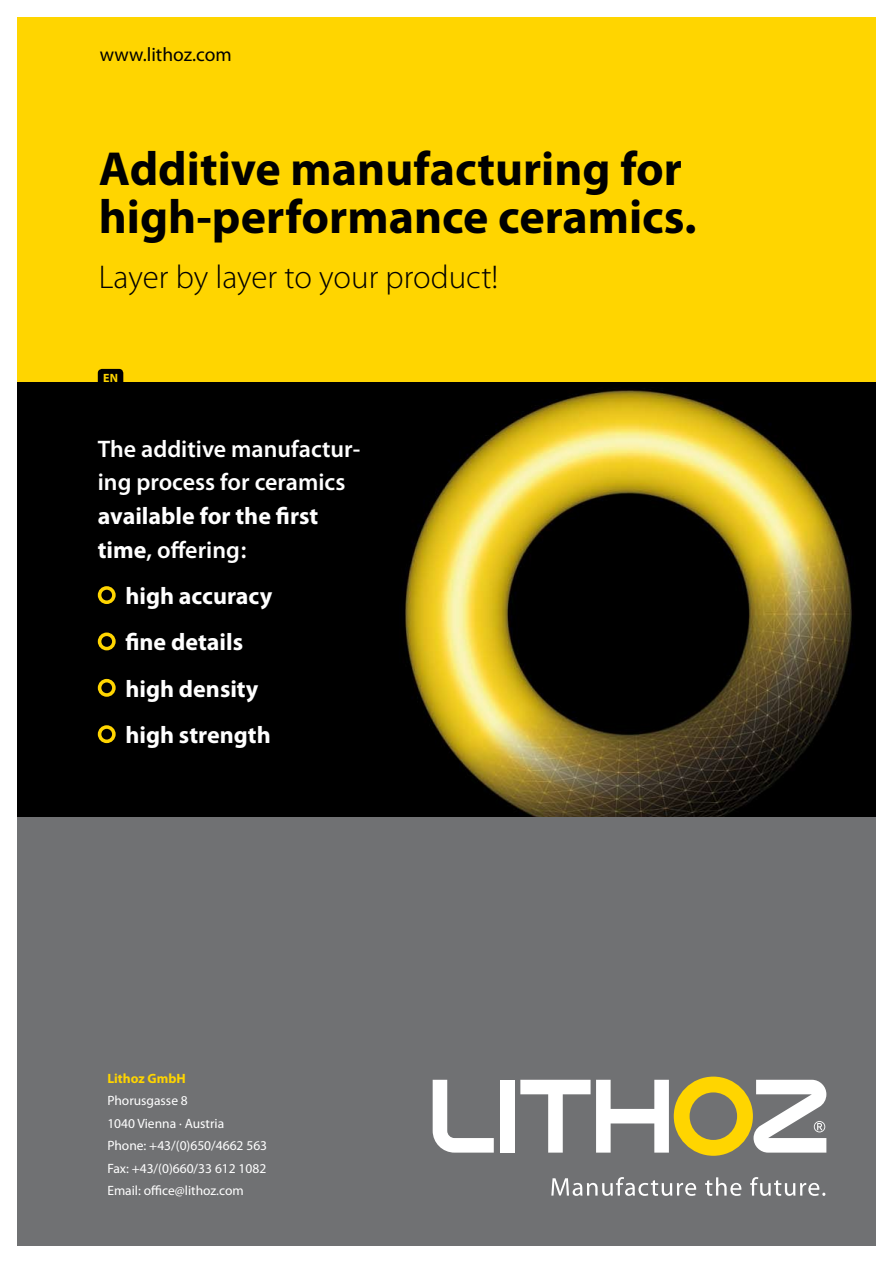
<style>
.page{position:relative;width:893px;height:1263px;background:#fff}
.page>*{position:absolute;margin:0;border:0;box-sizing:border-box;transform-origin:0 0}
.t1{font:700 48px/48.6px "Myriad Pro";color:#000}
.t2{font:300 33px "Myriad Pro";color:#000}
.t3{font:700 24px/46.3px "Myriad Pro";color:#fff}
.t4{font:600 24px/33.6px "Myriad Pro";color:#fff}
.t5{font:19.5px "Myriad Pro";color:#000}
.t6{font:13.5px/22.5px "Myriad Pro";color:#fff}
.t7{font:700 13.5px "Myriad Pro";color:#ffd500}
.t8{font:700 12px "Myriad Pro";color:#ffd500}
.s1{font-weight:600}
</style>
<div class="page">
<div style="left:17px;top:807px;width:859px;height:439px;background:#707173"></div>
<img style="left:17px;top:382px;width:859px;height:434px">
<div style="left:17px;top:17px;width:859px;height:365px;background:#ffd500"></div>
<svg style="left:433px;top:1080px;width:61px;height:72px"></svg>
<div style="left:500px;top:1080px;width:15px;height:72px;background:#fff"></div>
<svg style="left:520px;top:1076px;width:306px;height:80px"></svg>
<svg style="left:551px;top:1177px;width:145px;height:19px"></svg>
<svg style="left:705px;top:1177px;width:36px;height:19px"></svg>
<svg style="left:750px;top:1177px;width:75px;height:19px"></svg>
<div style="left:98px;top:369px;width:25px;height:32px;background:#000;border-radius:4px"></div>
<svg style="left:98px;top:586px;width:18px;height:18px"></svg>
<svg style="left:98px;top:632px;width:18px;height:18px"></svg>
<svg style="left:98px;top:679px;width:18px;height:18px"></svg>
<svg style="left:98px;top:725px;width:18px;height:18px"></svg>
<h3 class="t5" style="left:100px;top:42px;width:133px">www.lithoz.com</h3>
<h1 class="t1" style="left:99px;top:143px;width:599px">Additive manufacturing for high-performance ceramics.</h1>
<h2 class="t2" style="left:99px;top:259px;width:401px">Layer by layer to your product!</h2>
<p class="t8" style="left:103px;top:370px;width:16px">EN</p>
<h3 class="t4" style="left:98px;top:431px;width:264px">The additive manufactur&shy;ing process for ceramics</h3>
<h3 class="t3" style="left:98px;top:498px;width:222px;line-height:33.6px">available for the first time<span class="s1">, offering:</span></h3>
<h3 class="t3" style="left:125px;top:572px;width:148px">high accuracy fine details high density high strength</h3>
<p class="t7" style="left:107px;top:1069px;width:80px">Lithoz GmbH</p>
<p class="t6" style="left:107px;top:1089px;width:161px">Phorusgasse 8<br>1040 Vienna · Austria<br>Phone: +43/(0)650/4662 563<br>Fax: +43/(0)660/33 612 1082<br>Email: office@lithoz.com</p>
</div>
